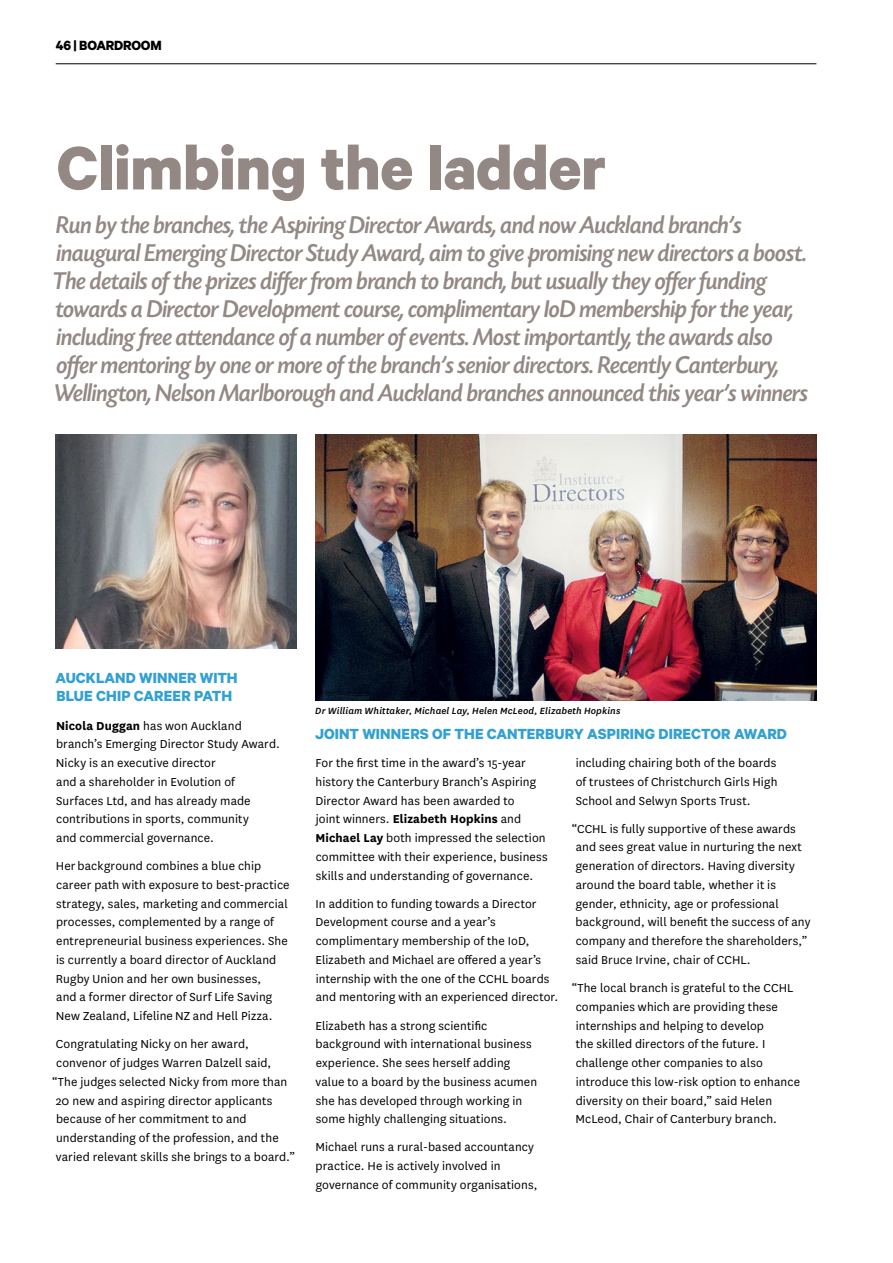
<style>
.page{position:relative;width:893px;height:1263px;background:#fff}
.page>*{position:absolute;margin:0;border:0;box-sizing:border-box;transform-origin:0 0}
.t1{font:700 69px "Calibre";letter-spacing:-.005em;color:#938884}
.t2{font:italic 500 25.5px/28.2px "Today SHOP";color:#938884}
.t3{font:700 16.5px/18.8px "Calibre";letter-spacing:.005em;color:#32a1d1}
.t4{font:700 15px "Calibre";letter-spacing:-.015em;color:#000}
.t5{font:13.5px/18.8px "National";letter-spacing:.01em;color:#000}
.t6{font:italic 500 10.5px "National";letter-spacing:.01em;color:#000}
.s1{font-weight:700}
</style>
<div class="page">
<img style="left:315px;top:434px;width:501px;height:267px">
<img style="left:56px;top:434px;width:241px;height:214px">
<hr style="left:56px;top:64px;width:760px;height:1px;background:#000">
<p class="t4" style="left:56px;top:36px;width:108px">46 | BOARDROOM</p>
<h1 class="t1" style="left:57px;top:126px;width:551px">Climbing the ladder</h1>
<p class="t2" style="left:52px;top:211px;width:757px">Run by the branches, the Aspiring Director Awards, and now Auckland branch’s inaugural Emerging Director Study Award, aim to give promising new directors a boost.<br>The details of the prizes differ from branch to branch, but usually they offer funding towards a Director Development course, complimentary IoD membership for the year, including free attendance of a number of events. Most importantly, the awards also offer mentoring by one or more of the branch’s senior directors. Recently Canterbury, Wellington, Nelson Marlborough and Auckland branches announced this year’s winners</p>
<p class="t3" style="left:55px;top:667px;width:184px">AUCKLAND WINNER WITH<br>BLUE CHIP CAREER PATH</p>
<p class="t5" style="left:56px;top:715px;width:226px"><span class="s1">Nicola Duggan</span> has won Auckland branch’s Emerging Director Study Award.<br>Nicky is an executive director<br>and a shareholder in Evolution of Surfaces Ltd, and has already made contributions in sports, community<br>and commercial governance.</p>
<p class="t5" style="left:56px;top:856px;width:235px">Her background combines a blue chip career path with exposure to best-practice strategy, sales, marketing and commercial processes, complemented by a range of entrepreneurial business experiences. She is currently a board director of Auckland Rugby Union and her own businesses,<br>and a former director of Surf Life Saving New Zealand, Lifeline NZ and Hell Pizza.</p>
<p class="t5" style="left:52px;top:1034px;width:244px">Congratulating Nicky on her award, convenor of judges Warren Dalzell said, “The judges selected Nicky from more than 20 new and aspiring director applicants because of her commitment to and understanding of the profession, and the varied relevant skills she brings to a board.”</p>
<p class="t6" style="left:315px;top:704px;width:307px">Dr William Whittaker, Michael Lay, Helen McLeod, Elizabeth Hopkins</p>
<p class="t3" style="left:315px;top:724px;width:473px">JOINT WINNERS OF THE CANTERBURY ASPIRING DIRECTOR AWARD</p>
<p class="t5" style="left:315px;top:753px;width:234px">For the first time in the award’s 15-year history the Canterbury Branch’s Aspiring Director Award has been awarded to<br>joint winners. <span class="s1">Elizabeth Hopkins</span> and <span class="s1">Michael Lay</span> both impressed the selection committee with their experience, business skills and understanding of governance.</p>
<p class="t5" style="left:315px;top:893px;width:244px">In addition to funding towards a Director Development course and a year’s complimentary membership of the IoD, Elizabeth and Michael are offered a year’s internship with the one of the CCHL boards and mentoring with an experienced director.</p>
<p class="t5" style="left:315px;top:1015px;width:223px">Elizabeth has a strong scientific background with international business experience. She sees herself adding value to a board by the business acumen she has developed through working in some highly challenging situations.</p>
<p class="t5" style="left:315px;top:1137px;width:224px">Michael runs a rural-based accountancy practice. He is actively involved in governance of community organisations,</p>
<p class="t5" style="left:576px;top:753px;width:203px;text-align:justify">including chairing both of the boards of trustees of Christchurch Girls High School and Selwyn Sports Trust.</p>
<p class="t5" style="left:572px;top:818px;width:240px">“CCHL is fully supportive of these awards and sees great value in nurturing the next generation of directors. Having diversity around the board table, whether it is gender, ethnicity, age or professional background, will benefit the success of any company and therefore the shareholders,” said Bruce Irvine, chair of CCHL.</p>
<p class="t5" style="left:572px;top:978px;width:230px">“The local branch is grateful to the CCHL companies which are providing these internships and helping to develop<br>the skilled directors of the future. I challenge other companies to also introduce this low-risk option to enhance diversity on their board,” said Helen McLeod, Chair of Canterbury branch.</p>
</div>
